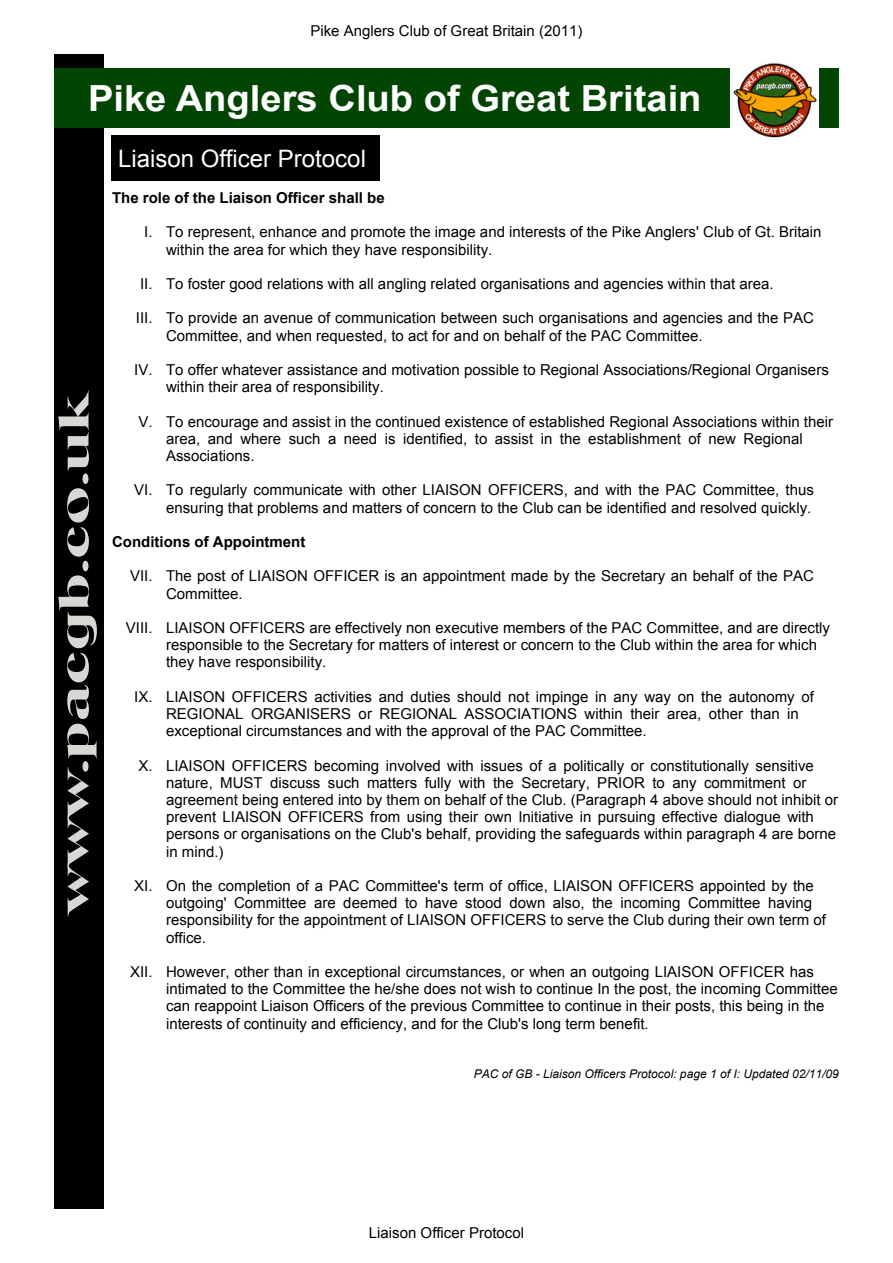
<style>
.page{position:relative;width:893px;height:1263px;background:#fff}
.page>*{position:absolute;margin:0;border:0;box-sizing:border-box;transform-origin:0 0}
.t1{font:700 41.25px "Toledo";color:#d8d7d4;scale:1.76 1}
.t2{font:700 36px "Arial";color:#fff;scale:1.06 1}
.t3{font:24px "Arial";color:#fff}
.t4{font:15px/17.2px "Arial";color:#000}
.t5{font:700 15px "Arial";color:#000}
.t6{font:italic 12px "Arial";color:#000}
</style>
<div class="page">
<div style="left:54px;top:54px;width:50px;height:1155px;background:#000"></div>
<div style="left:54px;top:69px;width:785px;height:59px;background:#024502"></div>
<div style="left:112px;top:135px;width:268px;height:46px;background:#000"></div>
<img style="left:730px;top:63px;width:88px;height:75px">
<p class="t4" style="left:310px;top:24px;width:273px">Pike Anglers Club of Great Britain (2011)</p>
<h2 class="t2" style="left:88px;top:85px;width:580px">Pike Anglers Club of Great Britain</h2>
<h3 class="t3" style="left:118px;top:149px;width:249px">Liaison Officer Protocol</h3>
<p class="t5" style="left:112px;top:192px;width:274px">The role of the Liaison Officer shall be</p>
<p class="t4" style="left:166px;top:225px;width:657px;text-indent:-22px">I. To represent, enhance and promote the image and interests of the Pike Anglers' Club of Gt. Britain within the area for which they have responsibility.</p>
<p class="t4" style="left:140px;top:276px;width:635px">II. To foster good relations with all angling related organisations and agencies within that area.</p>
<p class="t4" style="left:166px;top:311px;width:649px;text-indent:-30px">III. To provide an avenue of communication between such organisations and agencies and the PAC<br>Committee, and when requested, to act for and on behalf of the PAC Committee.</p>
<p class="t4" style="left:166px;top:362px;width:664px;text-indent:-32px">IV. To offer whatever assistance and motivation possible to Regional Associations/Regional Organisers within their area of responsibility.</p>
<p class="t4" style="left:166px;top:414px;width:668px;text-indent:-28px">V. To encourage and assist in the continued existence of established Regional Associations within their area, and where such a need is identified, to assist in the establishment of new Regional<br>Associations.</p>
<p class="t4" style="left:134px;top:483px;width:681px;text-align:right">VI. To regularly communicate with other LIAISON OFFICERS, and with the PAC Committee, thus ensuring that problems and matters of concern to the Club can be identified and resolved quickly.</p>
<p class="t5" style="left:112px;top:536px;width:195px">Conditions of Appointment</p>
<p class="t4" style="left:166px;top:569px;width:649px;text-indent:-36px">VII. The post of LIAISON OFFICER is an appointment made by the Secretary an behalf of the PAC<br>Committee.</p>
<p class="t4" style="left:166px;top:620px;width:665px;text-indent:-40px">VIII. LIAISON OFFICERS are effectively non executive members of the PAC Committee, and are directly responsible to the Secretary for matters of interest or concern to the Club within the area for which they have responsibility.</p>
<p class="t4" style="left:166px;top:689px;width:649px;text-indent:-32px">IX. LIAISON OFFICERS activities and duties should not impinge in any way on the autonomy of<br>REGIONAL ORGANISERS or REGIONAL ASSOCIATIONS within their area, other than in exceptional circumstances and with the approval of the PAC Committee.</p>
<p class="t4" style="left:166px;top:758px;width:673px;text-indent:-28px">X. LIAISON OFFICERS becoming involved with issues of a politically or constitutionally sensitive nature, MUST discuss such matters fully with the Secretary, PRIOR to any commitment or agreement being entered into by them on behalf of the Club. (Paragraph 4 above should not inhibit or prevent LIAISON OFFICERS from using their own Initiative in pursuing effective dialogue with persons or organisations on the Club's behalf, providing the safeguards within paragraph 4 are borne in mind.)</p>
<p class="t4" style="left:166px;top:878px;width:661px;text-indent:-32px">XI. On the completion of a PAC Committee's term of office, LIAISON OFFICERS appointed by the outgoing' Committee are deemed to have stood down also, the incoming Committee having responsibility for the appointment of LIAISON OFFICERS to serve the Club during their own term of office.</p>
<p class="t4" style="left:166px;top:964px;width:673px;text-indent:-36px">XII. However, other than in exceptional circumstances, or when an outgoing LIAISON OFFICER has intimated to the Committee the he/she does not wish to continue In the post, the incoming Committee can reappoint Liaison Officers of the previous Committee to continue in their posts, this being in the interests of continuity and efficiency, and for the Club's long term benefit.</p>
<p class="t6" style="left:474px;top:1069px;width:367px">PAC of GB - Liaison Officers Protocol: page 1 of I: Updated 02/11/09</p>
<h1 class="t1" style="left:56px;top:914px;width:299px;rotate:-90deg">www.pacgb.co.uk</h1>
<p class="t4" style="left:369px;top:1225px;width:157px">Liaison Officer Protocol</p>
</div>
